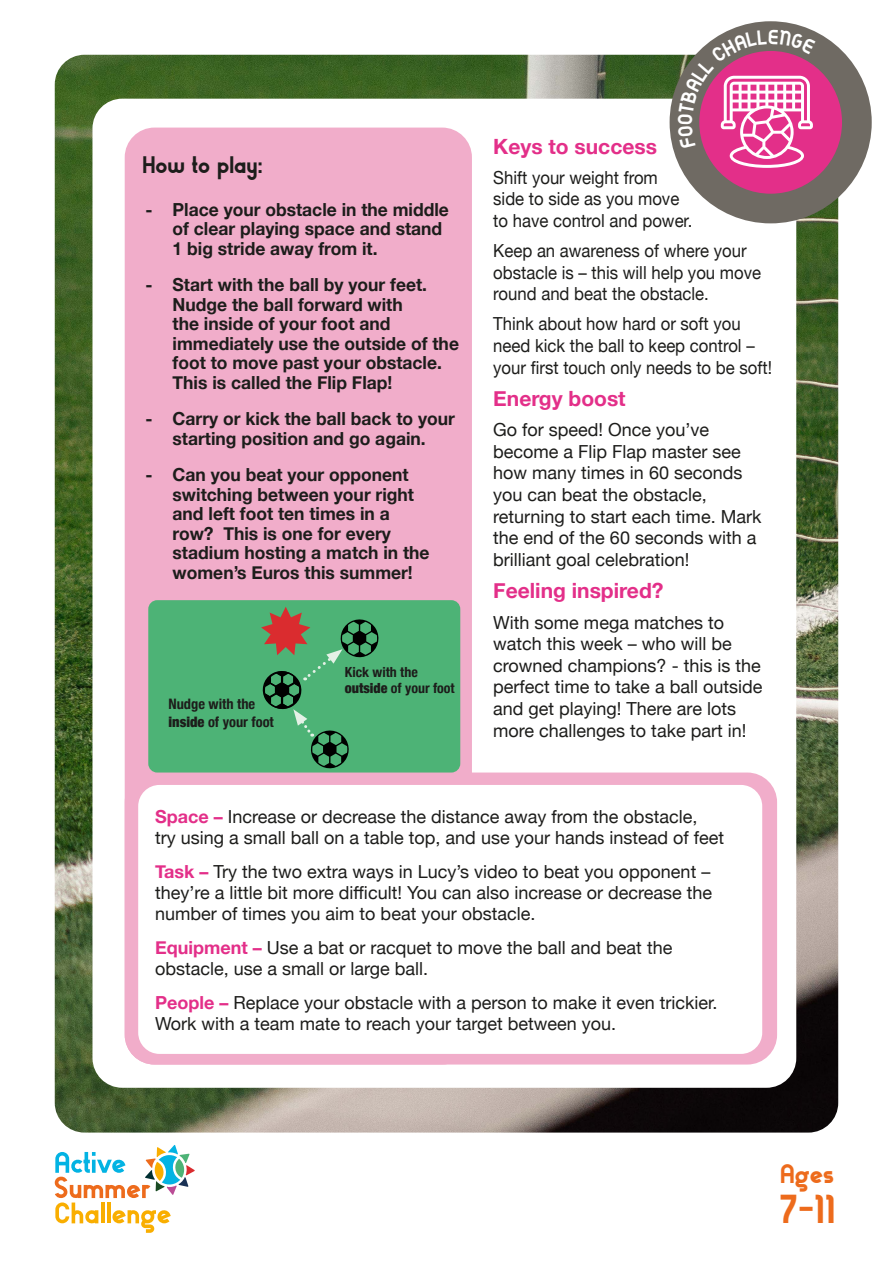
<style>
.page{position:relative;width:893px;height:1263px;background:#fff}
.page>*{position:absolute;margin:0;border:0;box-sizing:border-box;transform-origin:0 0}
.t1{font:40.5px "Gilbert Bold Preview 5";color:#ed6b1c}
.t2{font:27px "Gilbert Bold Preview 5";color:#ed6b1c}
.t3{font:24px "Gilbert Bold Preview 5";color:#1d1d1b}
.t4{font:700 21px "Helvetica Neue";color:#e32f89}
.t5{font:18px/21.6px "Helvetica Neue";color:#1d1d1b}
.t6{font:700 18px/19.5px "Helvetica Neue";color:#1d1d1b}
.t7{font:18px/21.6px "Helvetica Neue";color:#1d1d1b;scale:.93 1}
.t8{font:700 condensed 14.4px/17.2px "Helvetica Neue";color:#1d1d1b}
.t9{font:700 condensed 13.95px/16.8px "Helvetica Neue";color:#1d1d1b}
.s1{font-weight:900}
.s2{font-weight:700;color:#e32f89}
</style>
<div class="page">
<svg style="left:55px;top:1145px;width:140px;height:88px"></svg>
<img style="left:55px;top:55px;width:783px;height:1077px">
<div style="left:92px;top:99px;width:704px;height:989px;background:#fff;border-radius:30px"></div>
<div style="left:125px;top:128px;width:347px;height:936px;background:#f1adca;border-radius:30px"></div>
<div style="left:125px;top:772px;width:652px;height:292px;background:#f1adca;border-radius:30px"></div>
<div style="left:138px;top:785px;width:624px;height:269px;background:#fff;border-radius:21px"></div>
<div style="left:670px;top:21px;width:202px;height:202px;background:#6f6a63;border-radius:50%"></div>
<div style="left:699px;top:51px;width:143px;height:143px;background:#e32f89;border-radius:50%"></div>
<div style="left:148px;top:600px;width:312px;height:172px;background:#4db376;border-radius:9px"></div>
<svg style="left:261px;top:607px;width:118px;height:162px"></svg>
<svg style="left:678px;top:30px;width:137px;height:138px"></svg>
<h3 class="t3" style="left:142px;top:149px;width:122px">How to play:</h3>
<p class="t6" style="left:173px;top:200px;width:278px;text-indent:-27px">- Place your obstacle in the middle of clear playing space and stand<br>1 big stride away from it.</p>
<p class="t6" style="left:173px;top:275px;width:288px;text-indent:-27px">- Start with the ball by your feet.<br>Nudge the ball forward with<br>the inside of your foot and immediately use the outside of the foot to move past your obstacle.<br>This is called the Flip Flap!</p>
<p class="t6" style="left:146px;top:409px;width:311px;text-align:center">- Carry or kick the ball back to your starting position and go again.</p>
<p class="t6" style="left:173px;top:465px;width:258px;text-indent:-27px">- Can you beat your opponent switching between your right and left foot ten times in a row? This is one for every stadium hosting a match in the women’s Euros this summer!</p>
<p class="t8" style="left:168px;top:694px;width:107px">Nudge with the <span class="s1">inside</span> of your foot</p>
<p class="t9" style="left:345px;top:662px;width:111px">Kick with the <span class="s1">outside</span> of your foot</p>
<p class="t4" style="left:493px;top:130px;width:165px">Keys to success</p>
<p class="t7" style="left:493px;top:168px;width:216px">Shift your weight from side to side as you move to have control and power.</p>
<p class="t7" style="left:493px;top:241px;width:290px">Keep an awareness of where your obstacle is – this will help you move round and beat the obstacle.</p>
<p class="t7" style="left:493px;top:314px;width:301px">Think about how hard or soft you need kick the ball to keep control – your first touch only needs to be soft!</p>
<p class="t4" style="left:493px;top:382px;width:134px">Energy boost</p>
<p class="t5" style="left:493px;top:420px;width:270px">Go for speed! Once you’ve become a Flip Flap master see how many times in 60 seconds you can beat the obstacle, returning to start each time. Mark the end of the 60 seconds with a brilliant goal celebration!</p>
<p class="t4" style="left:493px;top:574px;width:172px">Feeling inspired?</p>
<p class="t5" style="left:493px;top:612px;width:271px">With some mega matches to watch this week – who will be crowned champions? - this is the perfect time to take a ball outside and get playing! There are lots more challenges to take part in!</p>
<p class="t5" style="left:155px;top:807px;width:570px;line-height:21px"><span class="s2">Space –</span> Increase or decrease the distance away from the obstacle,<br>try using a small ball on a table top, and use your hands instead of feet</p>
<p class="t5" style="left:155px;top:862px;width:558px;line-height:21px;text-align:justify"><span class="s2">Task –</span> Try the two extra ways in Lucy’s video to beat you opponent – they’re a little bit more difficult! You can also increase or decrease the number of times you aim to beat your obstacle.</p>
<p class="t5" style="left:155px;top:938px;width:519px;line-height:21px"><span class="s2">Equipment –</span> Use a bat or racquet to move the ball and beat the obstacle, use a small or large ball.</p>
<p class="t5" style="left:155px;top:993px;width:564px;line-height:21px"><span class="s2">People –</span> Replace your obstacle with a person to make it even trickier.<br>Work with a team mate to reach your target between you.</p>
<h2 class="t2" style="left:780px;top:1155px;width:55px">Ages</h2>
<h1 class="t1" style="left:779px;top:1182px;width:58px">7-11</h1>
</div>
